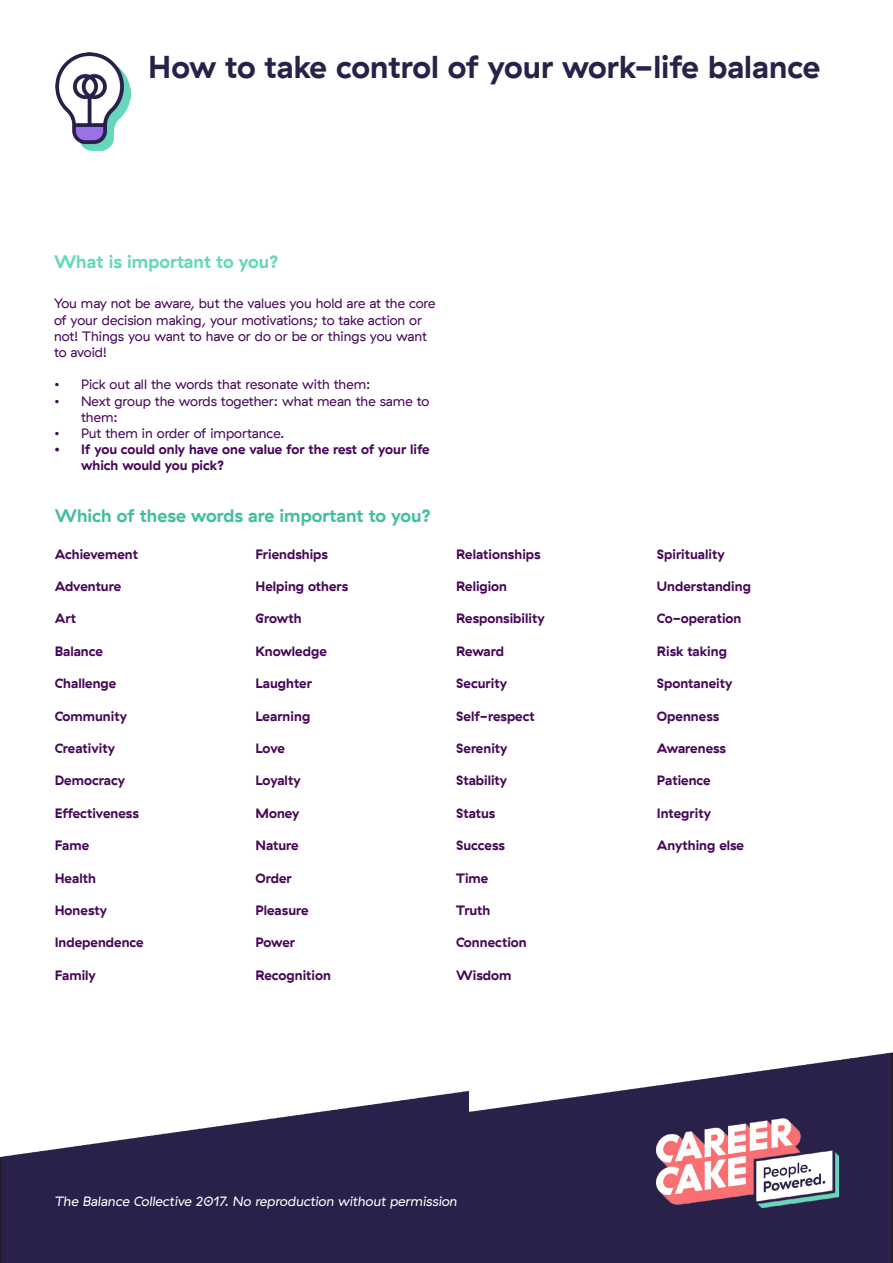
<style>
.page{position:relative;width:893px;height:1263px;background:#fff}
.page>*{position:absolute;margin:0;border:0;box-sizing:border-box;transform-origin:0 0}
.t1{font:700 31.5px "GT Haptik";color:#29214a}
.t2{font:700 18px "GT Haptik";color:#44bea1}
.t3{font:700 18px "GT Haptik";color:#65d8bb}
.t4{font:700 13.5px/16.2px "GT Haptik";color:#470759}
.t5{font:13.5px/16.2px "GT Haptik";color:#470759}
.t6{font:italic 13.5px "GT Haptik";color:#fff}
</style>
<div class="page">
<img style="left:1px;top:87px;width:892px;height:1171px">
<img style="left:656px;top:1119px;width:183px;height:88px">
<img style="left:55px;top:52px;width:75px;height:98px">
<p class="t1" style="left:148px;top:48px;width:674px">How to take control of your work-life balance</p>
<p class="t3" style="left:54px;top:251px;width:226px">What is important to you?</p>
<p class="t5" style="left:54px;top:296px;width:383px">You may not be aware, but the values you hold are at the core of your decision making, your motivations; to take action or not! Things you want to have or do or be or things you want to avoid!</p>
<p class="t5" style="left:54px;top:377px;width:318px">• Pick out all the words that resonate with them:</p>
<p class="t5" style="left:81px;top:393px;width:350px;text-indent:-27px">• Next group the words together: what mean the same to them:</p>
<p class="t5" style="left:54px;top:425px;width:232px">• Put them in order of importance.</p>
<p class="t4" style="left:81px;top:441px;width:350px;text-indent:-27px">• If you could only have one value for the rest of your life which would you pick?</p>
<p class="t2" style="left:55px;top:505px;width:378px">Which of these words are important to you?</p>
<p class="t4" style="left:55px;top:546px;width:85px">Achievement</p>
<p class="t4" style="left:55px;top:578px;width:68px">Adventure</p>
<p class="t4" style="left:55px;top:611px;width:23px">Art</p>
<p class="t4" style="left:55px;top:643px;width:50px">Balance</p>
<p class="t4" style="left:55px;top:675px;width:63px">Challenge</p>
<p class="t4" style="left:55px;top:708px;width:74px">Community</p>
<p class="t4" style="left:55px;top:740px;width:62px">Creativity</p>
<p class="t4" style="left:55px;top:773px;width:72px">Democracy</p>
<p class="t4" style="left:55px;top:805px;width:86px">Effectiveness</p>
<p class="t4" style="left:55px;top:837px;width:36px">Fame</p>
<p class="t4" style="left:55px;top:870px;width:43px">Health</p>
<p class="t4" style="left:55px;top:902px;width:54px">Honesty</p>
<p class="t4" style="left:55px;top:935px;width:91px">Independence</p>
<p class="t4" style="left:55px;top:967px;width:43px">Family</p>
<p class="t4" style="left:255px;top:546px;width:74px">Friendships</p>
<p class="t4" style="left:255px;top:578px;width:94px">Helping others</p>
<p class="t4" style="left:255px;top:611px;width:48px">Growth</p>
<p class="t4" style="left:255px;top:643px;width:73px">Knowledge</p>
<p class="t4" style="left:255px;top:675px;width:58px">Laughter</p>
<p class="t4" style="left:255px;top:708px;width:56px">Learning</p>
<p class="t4" style="left:255px;top:740px;width:31px">Love</p>
<p class="t4" style="left:255px;top:773px;width:47px">Loyalty</p>
<p class="t4" style="left:255px;top:805px;width:45px">Money</p>
<p class="t4" style="left:255px;top:837px;width:45px">Nature</p>
<p class="t4" style="left:255px;top:870px;width:38px">Order</p>
<p class="t4" style="left:255px;top:902px;width:55px">Pleasure</p>
<p class="t4" style="left:255px;top:935px;width:41px">Power</p>
<p class="t4" style="left:255px;top:967px;width:77px">Recognition</p>
<p class="t4" style="left:456px;top:546px;width:86px">Relationships</p>
<p class="t4" style="left:456px;top:578px;width:52px">Religion</p>
<p class="t4" style="left:456px;top:611px;width:90px">Responsibility</p>
<p class="t4" style="left:456px;top:643px;width:49px">Reward</p>
<p class="t4" style="left:456px;top:675px;width:52px">Security</p>
<p class="t4" style="left:456px;top:708px;width:80px">Self-respect</p>
<p class="t4" style="left:456px;top:740px;width:53px">Serenity</p>
<p class="t4" style="left:456px;top:773px;width:53px">Stability</p>
<p class="t4" style="left:456px;top:805px;width:41px">Status</p>
<p class="t4" style="left:456px;top:837px;width:50px">Success</p>
<p class="t4" style="left:456px;top:870px;width:34px">Time</p>
<p class="t4" style="left:456px;top:902px;width:36px">Truth</p>
<p class="t4" style="left:456px;top:935px;width:72px">Connection</p>
<p class="t4" style="left:456px;top:967px;width:57px">Wisdom</p>
<p class="t6" style="left:54px;top:1193px;width:404px">The Balance Collective 2017. No reproduction without permission</p>
<p class="t4" style="left:657px;top:546px;width:69px">Spirituality</p>
<p class="t4" style="left:657px;top:578px;width:96px">Understanding</p>
<p class="t4" style="left:657px;top:611px;width:86px">Co-operation</p>
<p class="t4" style="left:657px;top:643px;width:72px">Risk taking</p>
<p class="t4" style="left:657px;top:675px;width:77px">Spontaneity</p>
<p class="t4" style="left:657px;top:708px;width:64px">Openness</p>
<p class="t4" style="left:657px;top:740px;width:71px">Awareness</p>
<p class="t4" style="left:657px;top:773px;width:55px">Patience</p>
<p class="t4" style="left:657px;top:805px;width:55px">Integrity</p>
<p class="t4" style="left:657px;top:837px;width:89px">Anything else</p>
</div>
